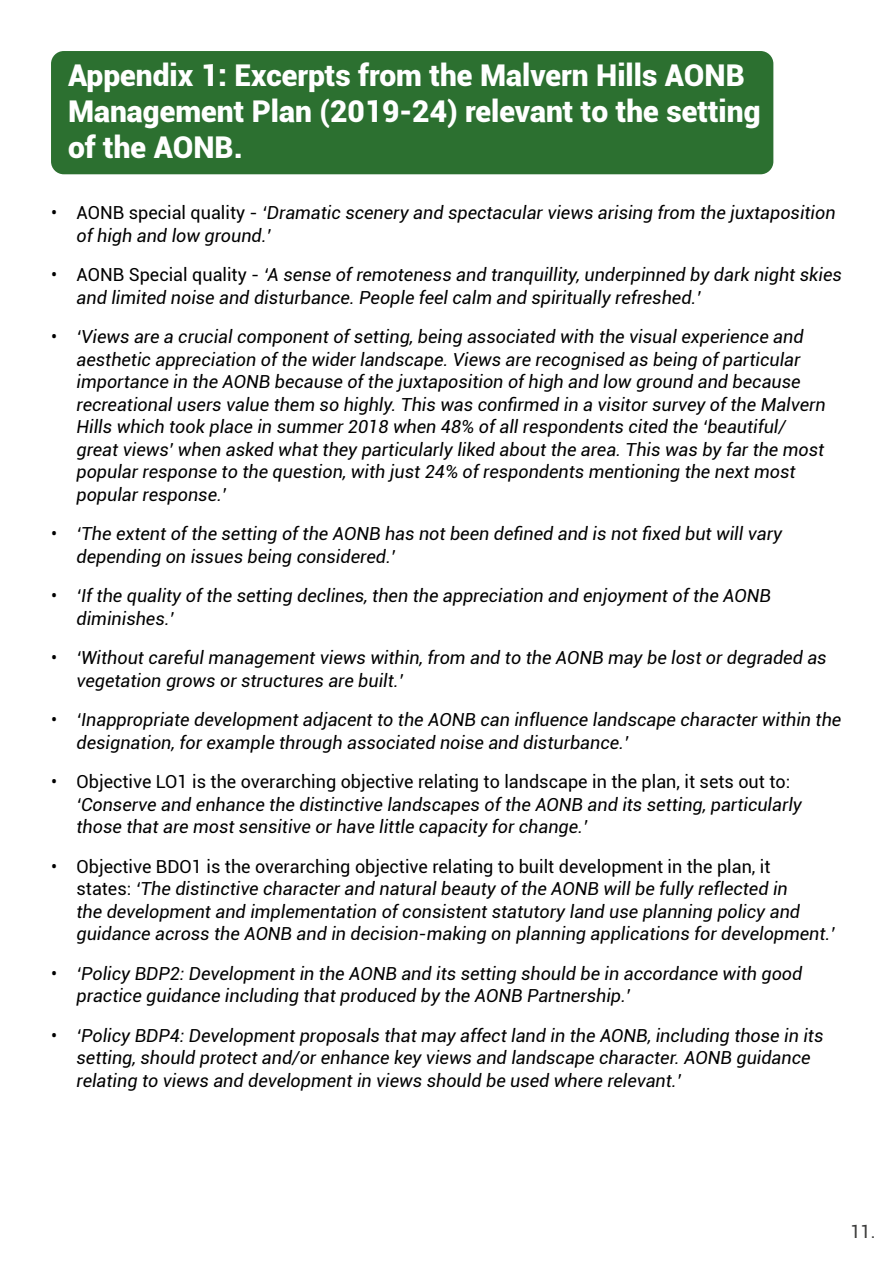
<style>
.page{position:relative;width:893px;height:1263px;background:#fff}
.page>*{position:absolute;margin:0;border:0;box-sizing:border-box;transform-origin:0 0}
.Appendix_Title__H2{font:900 30px/36px "Roboto";color:#fff}
.Non_Numbered_Bullet_Points__p{font:italic 18px/22.5px "Roboto";color:#000}
.t1{font:18px "Roboto";color:#3c3c3b}
.s1{font-style:normal}
</style>
<div class="page">
<div style="left:51px;top:51px;width:722px;height:123px;background:#2c7030;border-radius:13px"></div>
<h2 class="Appendix_Title__H2" style="left:68px;top:56px;width:694px">Appendix 1: Excerpts from the Malvern Hills AONB<br>Management Plan (2019-24) relevant to the setting of the AONB.</h2>
<p class="Non_Numbered_Bullet_Points__p" style="left:77px;top:201px;width:760px;text-indent:-26px"><span class="s1">• AONB special quality -</span> ‘Dramatic scenery and spectacular views arising from the juxtaposition of high and low ground.’</p>
<p class="Non_Numbered_Bullet_Points__p" style="left:77px;top:263px;width:767px;text-indent:-26px"><span class="s1">• AONB Special quality -</span> ‘A sense of remoteness and tranquillity, underpinned by dark night skies and limited noise and disturbance. People feel calm and spiritually refreshed.’</p>
<p class="Non_Numbered_Bullet_Points__p" style="left:77px;top:325px;width:751px;text-indent:-26px"><span class="s1">•</span> ‘Views are a crucial component of setting, being associated with the visual experience and aesthetic appreciation of the wider landscape. Views are recognised as being of particular importance in the AONB because of the juxtaposition of high and low ground and because recreational users value them so highly. This was confirmed in a visitor survey of the Malvern Hills which took place in summer 2018 when 48% of all respondents cited the ‘beautiful/ great views’ when asked what they particularly liked about the area. This was by far the most popular response to the question, with just 24% of respondents mentioning the next most popular response.’</p>
<p class="Non_Numbered_Bullet_Points__p" style="left:77px;top:522px;width:707px;text-indent:-26px"><span class="s1">•</span> ‘The extent of the setting of the AONB has not been defined and is not fixed but will vary depending on issues being considered.’</p>
<p class="Non_Numbered_Bullet_Points__p" style="left:77px;top:584px;width:696px;text-indent:-26px"><span class="s1">•</span> ‘If the quality of the setting declines, then the appreciation and enjoyment of the AONB diminishes.’</p>
<p class="Non_Numbered_Bullet_Points__p" style="left:77px;top:646px;width:752px;text-indent:-26px"><span class="s1">•</span> ‘Without careful management views within, from and to the AONB may be lost or degraded as vegetation grows or structures are built.’</p>
<p class="Non_Numbered_Bullet_Points__p" style="left:77px;top:708px;width:766px;text-indent:-26px"><span class="s1">•</span> ‘Inappropriate development adjacent to the AONB can influence landscape character within the designation, for example through associated noise and disturbance.’</p>
<p class="Non_Numbered_Bullet_Points__p" style="left:77px;top:770px;width:727px;text-indent:-26px"><span class="s1">• Objective LO1 is the overarching objective relating to landscape in the plan, it sets out to: </span>‘Conserve and enhance the distinctive landscapes of the AONB and its setting, particularly those that are most sensitive or have little capacity for change.’</p>
<p class="Non_Numbered_Bullet_Points__p" style="left:77px;top:854px;width:760px;text-indent:-26px"><span class="s1">• Objective BDO1 is the overarching objective relating to built development in the plan, it<br>states:</span> ‘The distinctive character and natural beauty of the AONB will be fully reflected in<br>the development and implementation of consistent statutory land use planning policy and guidance across the AONB and in decision-making on planning applications for development.’</p>
<p class="Non_Numbered_Bullet_Points__p" style="left:77px;top:961px;width:727px;text-indent:-26px"><span class="s1">•</span> ‘Policy BDP2: Development in the AONB and its setting should be in accordance with good practice guidance including that produced by the AONB Partnership.’</p>
<p class="Non_Numbered_Bullet_Points__p" style="left:77px;top:1023px;width:748px;text-indent:-26px"><span class="s1">•</span> ‘Policy BDP4: Development proposals that may affect land in the AONB, including those in its setting, should protect and/or enhance key views and landscape character. AONB guidance relating to views and development in views should be used where relevant.’</p>
<p class="t1" style="left:850px;top:1219px;width:27px">11.</p>
</div>
